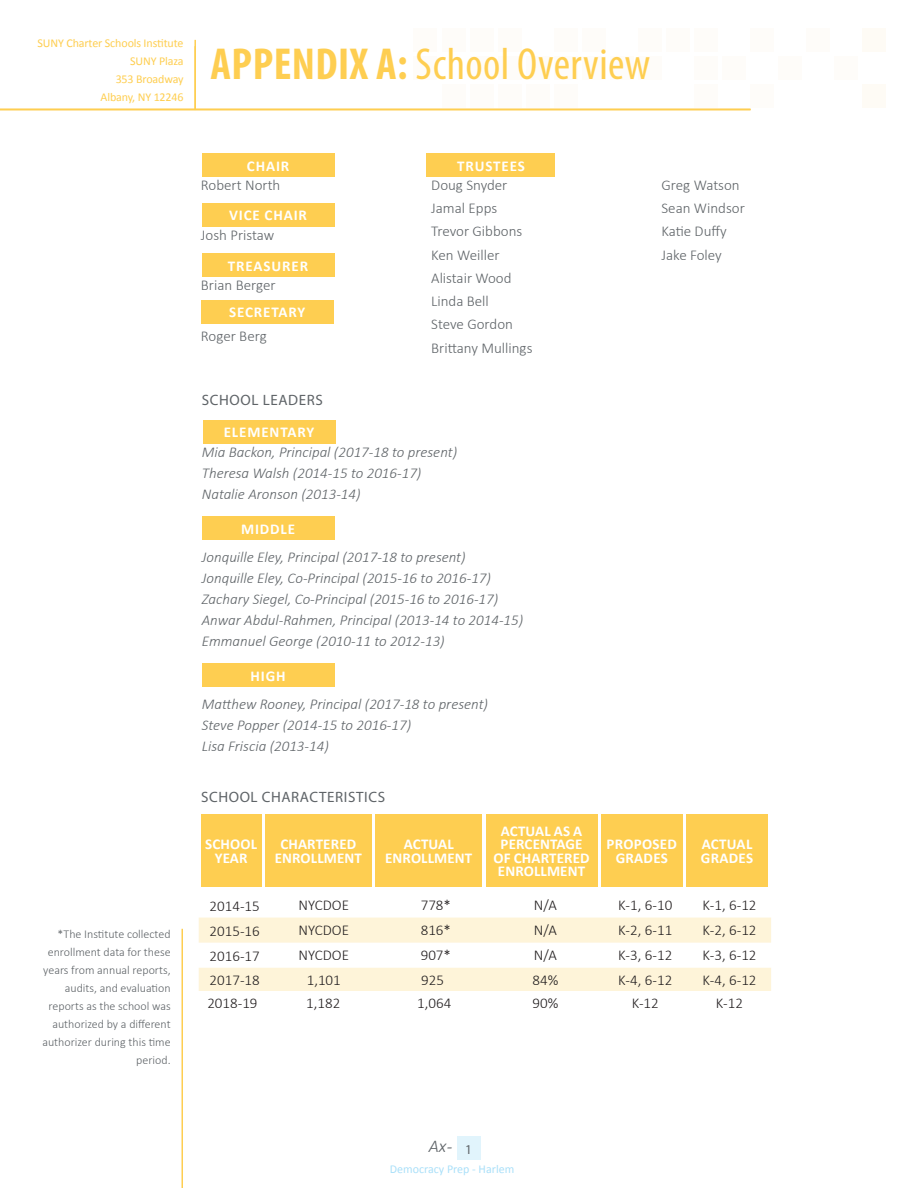
<style>
.page{position:relative;width:918px;height:1188px;background:#fff}
.page>*{position:absolute;margin:0;border:0;box-sizing:border-box;transform-origin:0 0}
.t1{font:condensed 45px "Myriad Pro";letter-spacing:.01em;color:#fece51}
.t2{font:italic 300 18px "Calibri";color:#5e6367}
.body{font:italic 300 15px/21px "Calibri";color:#5e6367}
.body-2{font:300 15px "Calibri";color:#5e6367}
.t3{font:300 15px "Calibri";color:#231f20}
.body-3{font:700 15px/13.5px "Calibri";letter-spacing:.01em;color:#fff;text-align:center}
.body-4{font:700 15px "Calibri";letter-spacing:.06em;color:#fff}
.SUBHEAD{font:15px "Myriad Pro";letter-spacing:.04em;color:#5e6367}
.body-5{font:300 12px/18px "Calibri";color:#5e6367;text-align:right}
.t4{font:12px/18px "Calibri";letter-spacing:-.01em;color:#fece51;text-align:right}
.t5{font:12px "Calibri";color:#aae0f9}
.s1{font-weight:700}
.s2{font-family:"Minion Pro";font-weight:400;font-style:normal}
</style>
<div class="page">
<div style="left:457px;top:1137px;width:23px;height:23px;background:#e1f4fc"></div>
<div style="left:862px;top:28px;width:24px;height:23px;background:#fefbf5"></div>
<div style="left:862px;top:84px;width:24px;height:24px;background:#fefbf5"></div>
<div style="left:414px;top:28px;width:23px;height:23px;background:#fefcf9"></div>
<div style="left:414px;top:56px;width:23px;height:24px;background:#fefcf9"></div>
<div style="left:554px;top:28px;width:24px;height:23px;background:#fefcf9"></div>
<div style="left:554px;top:56px;width:24px;height:24px;background:#fefcf9"></div>
<div style="left:582px;top:28px;width:24px;height:23px;background:#fefcf9"></div>
<div style="left:582px;top:56px;width:24px;height:24px;background:#fefcf9"></div>
<div style="left:526px;top:56px;width:24px;height:24px;background:#fefcf9"></div>
<div style="left:554px;top:84px;width:24px;height:24px;background:#fefcf9"></div>
<div style="left:526px;top:84px;width:24px;height:24px;background:#fefcf9"></div>
<div style="left:470px;top:28px;width:23px;height:23px;background:#fefcf9"></div>
<div style="left:470px;top:56px;width:23px;height:24px;background:#fefcf9"></div>
<div style="left:498px;top:28px;width:23px;height:23px;background:#fefcf9"></div>
<div style="left:498px;top:56px;width:23px;height:24px;background:#fefcf9"></div>
<div style="left:442px;top:28px;width:23px;height:23px;background:#fefcf9"></div>
<div style="left:470px;top:84px;width:23px;height:24px;background:#fefcf9"></div>
<div style="left:498px;top:84px;width:23px;height:24px;background:#fefcf9"></div>
<div style="left:442px;top:84px;width:23px;height:24px;background:#fefcf9"></div>
<div style="left:638px;top:28px;width:24px;height:23px;background:#fefcf9"></div>
<div style="left:638px;top:56px;width:24px;height:24px;background:#fefcf9"></div>
<div style="left:666px;top:28px;width:24px;height:23px;background:#fefcf9"></div>
<div style="left:610px;top:56px;width:24px;height:24px;background:#fefcf9"></div>
<div style="left:722px;top:56px;width:24px;height:24px;background:#fefcf9"></div>
<div style="left:750px;top:28px;width:24px;height:23px;background:#fefcf9"></div>
<div style="left:694px;top:28px;width:24px;height:23px;background:#fefcf9"></div>
<div style="left:694px;top:56px;width:24px;height:24px;background:#fefcf9"></div>
<div style="left:750px;top:84px;width:24px;height:24px;background:#fefcf9"></div>
<div style="left:694px;top:84px;width:24px;height:24px;background:#fefcf9"></div>
<div style="left:806px;top:28px;width:24px;height:23px;background:#fefcf9"></div>
<div style="left:834px;top:56px;width:24px;height:24px;background:#fefcf9"></div>
<div style="left:778px;top:56px;width:24px;height:24px;background:#fefcf9"></div>
<hr style="left:0;top:108px;width:751px;height:2px;background:#fece51">
<hr style="left:194px;top:40px;width:2px;height:70px;background:#fece51">
<div style="left:427px;top:153px;width:128px;height:24px;background:#fece51"></div>
<div style="left:202px;top:153px;width:132px;height:24px;background:#fece51"></div>
<div style="left:202px;top:203px;width:132px;height:24px;background:#fece51"></div>
<div style="left:202px;top:253px;width:132px;height:24px;background:#fece51"></div>
<div style="left:203px;top:420px;width:132px;height:23px;background:#fece51"></div>
<div style="left:601px;top:814px;width:82px;height:73px;background:#fece51"></div>
<div style="left:686px;top:814px;width:82px;height:73px;background:#fece51"></div>
<svg style="left:199px;top:918px;width:572px;height:73px"></svg>
<div style="left:375px;top:814px;width:107px;height:73px;background:#fece51"></div>
<div style="left:201px;top:814px;width:60px;height:73px;background:#fece51"></div>
<div style="left:265px;top:814px;width:107px;height:73px;background:#fece51"></div>
<div style="left:486px;top:814px;width:111px;height:73px;background:#fece51"></div>
<div style="left:201px;top:300px;width:132px;height:23px;background:#fece51"></div>
<div style="left:202px;top:663px;width:132px;height:24px;background:#fece51"></div>
<div style="left:202px;top:517px;width:132px;height:23px;background:#fece51"></div>
<hr style="left:182px;top:929px;width:1px;height:259px;background:#fece51">
<p class="t4" style="left:38px;top:34px;width:148px">SUNY Charter Schools Institute<br>SUNY Plaza<br>353 Broadway<br>Albany, NY 12246</p>
<p class="t1" style="left:211px;top:37px;width:441px"><span class="s1">APPENDIX A:</span> School Overview</p>
<p class="body-3" style="left:247px;top:159px;width:44px">CHAIR</p>
<p class="body-4" style="left:457px;top:156px;width:69px">TRUSTEES</p>
<p class="body-4" style="left:229px;top:206px;width:79px">VICE CHAIR</p>
<p class="body-2" style="left:201px;top:176px;width:81px">Robert North</p>
<p class="body-2" style="left:201px;top:226px;width:75px">Josh Pristaw</p>
<p class="body-2" style="left:431px;top:176px;width:78px">Doug Snyder</p>
<p class="body-2" style="left:431px;top:199px;width:68px">Jamal Epps</p>
<p class="body-2" style="left:431px;top:222px;width:93px">Trevor Gibbons</p>
<p class="body-2" style="left:431px;top:245px;width:70px">Ken Weiller</p>
<p class="body-2" style="left:431px;top:269px;width:82px">Alistair Wood</p>
<p class="body-2" style="left:431px;top:292px;width:59px">Linda Bell</p>
<p class="body-2" style="left:431px;top:315px;width:83px">Steve Gordon</p>
<p class="body-2" style="left:431px;top:338px;width:103px">Brittany Mullings</p>
<p class="body-4" style="left:228px;top:256px;width:82px">TREASURER</p>
<p class="body-2" style="left:201px;top:276px;width:76px">Brian Berger</p>
<p class="body-2" style="left:201px;top:326px;width:67px">Roger Berg</p>
<p class="body-4" style="left:229px;top:303px;width:78px">SECRETARY</p>
<p class="SUBHEAD" style="left:202px;top:391px;width:122px">SCHOOL LEADERS</p>
<p class="body-4" style="left:224px;top:423px;width:92px">ELEMENTARY</p>
<p class="body" style="left:202px;top:442px;width:257px">Mia Backon, Principal (2017-18 to present)<br>Theresa Walsh (2014-15 to 2016-17)</p>
<p class="body" style="left:202px;top:484px;width:160px">Natalie Aronson (2013-14)</p>
<p class="body-3" style="left:241px;top:522px;width:56px">MIDDLE</p>
<p class="body" style="left:202px;top:547px;width:323px">Jonquille Eley, Principal (2017-18 to present)<br>Jonquille Eley, Co-Principal (2015-16 to 2016-17)<br>Zachary Siegel, Co-Principal (2015-16 to 2016-17)<br>Anwar Abdul-Rahmen, Principal (2013-14 to 2014-15)<br>Emmanuel George (2010-11 to 2012-13)</p>
<p class="body-3" style="left:251px;top:669px;width:37px">HIGH</p>
<p class="body" style="left:202px;top:694px;width:288px">Matthew Rooney, Principal (2017-18 to present)<br>Steve Popper (2014-15 to 2016-17)<br>Lisa Friscia (2013-14)</p>
<p class="SUBHEAD" style="left:201px;top:788px;width:186px">SCHOOL CHARACTERISTICS</p>
<p class="body-2" style="left:662px;top:176px;width:80px">Greg Watson</p>
<p class="body-2" style="left:662px;top:199px;width:85px">Sean Windsor</p>
<p class="body-2" style="left:662px;top:222px;width:67px">Katie Duffy</p>
<p class="body-2" style="left:662px;top:245px;width:62px">Jake Foley</p>
<p class="body-5" style="left:42px;top:924px;width:130px">*The Institute collected enrollment data for these years from annual reports, audits, and evaluation reports as the school was authorized by a different authorizer during this time period.</p>
<p class="body-3" style="left:205px;top:838px;width:53px">SCHOOL<br>YEAR</p>
<p class="body-3" style="left:275px;top:838px;width:89px">CHARTERED<br>ENROLLMENT</p>
<p class="body-3" style="left:385px;top:838px;width:89px">ACTUAL<br>ENROLLMENT</p>
<p class="body-3" style="left:494px;top:824px;width:98px">ACTUAL AS A<br>PERCENTAGE<br>OF CHARTERED<br>ENROLLMENT</p>
<p class="body-3" style="left:607px;top:838px;width:72px">PROPOSED<br>GRADES</p>
<p class="body-3" style="left:701px;top:838px;width:54px;text-align:left">ACTUAL<br>GRADES</p>
<p class="t3" style="left:210px;top:896px;width:52px">2014-15</p>
<p class="t3" style="left:299px;top:895px;width:52px">NYCDOE</p>
<p class="t3" style="left:421px;top:895px;width:32px">778*</p>
<p class="t3" style="left:534px;top:895px;width:25px">N/A</p>
<p class="t3" style="left:618px;top:895px;width:56px">K-1, 6-10</p>
<p class="t3" style="left:703px;top:895px;width:56px">K-1, 6-12</p>
<p class="t3" style="left:210px;top:921px;width:52px">2015-16</p>
<p class="t3" style="left:299px;top:921px;width:52px">NYCDOE</p>
<p class="t3" style="left:421px;top:921px;width:32px">816*</p>
<p class="t3" style="left:534px;top:921px;width:25px">N/A</p>
<p class="t3" style="left:618px;top:921px;width:56px">K-2, 6-11</p>
<p class="t3" style="left:703px;top:921px;width:56px">K-2, 6-12</p>
<p class="t3" style="left:210px;top:947px;width:52px">2016-17</p>
<p class="t3" style="left:299px;top:946px;width:52px">NYCDOE</p>
<p class="t3" style="left:421px;top:946px;width:32px">907*</p>
<p class="t3" style="left:534px;top:946px;width:25px">N/A</p>
<p class="t3" style="left:618px;top:946px;width:56px">K-3, 6-12</p>
<p class="t3" style="left:703px;top:946px;width:56px">K-3, 6-12</p>
<p class="t3" style="left:210px;top:971px;width:52px">2017-18</p>
<p class="t3" style="left:307px;top:971px;width:36px">1,101</p>
<p class="t3" style="left:421px;top:971px;width:24px">925</p>
<p class="t3" style="left:532px;top:971px;width:27px">84%</p>
<p class="t3" style="left:618px;top:971px;width:56px">K-4, 6-12</p>
<p class="t3" style="left:703px;top:971px;width:56px">K-4, 6-12</p>
<p class="t3" style="left:207px;top:994px;width:52px">2018-19</p>
<p class="t3" style="left:306px;top:994px;width:36px">1,182</p>
<p class="t3" style="left:417px;top:994px;width:36px">1,064</p>
<p class="t3" style="left:532px;top:994px;width:27px">90%</p>
<p class="t3" style="left:632px;top:994px;width:29px">K-12</p>
<p class="t3" style="left:716px;top:994px;width:29px">K-12</p>
<p class="t2" style="left:429px;top:1135px;width:45px">Ax<span class="s2">-</span> <sub>1</sub></p>
<p class="t5" style="left:390px;top:1161px;width:126px">Democracy Prep - Harlem</p>
</div>
